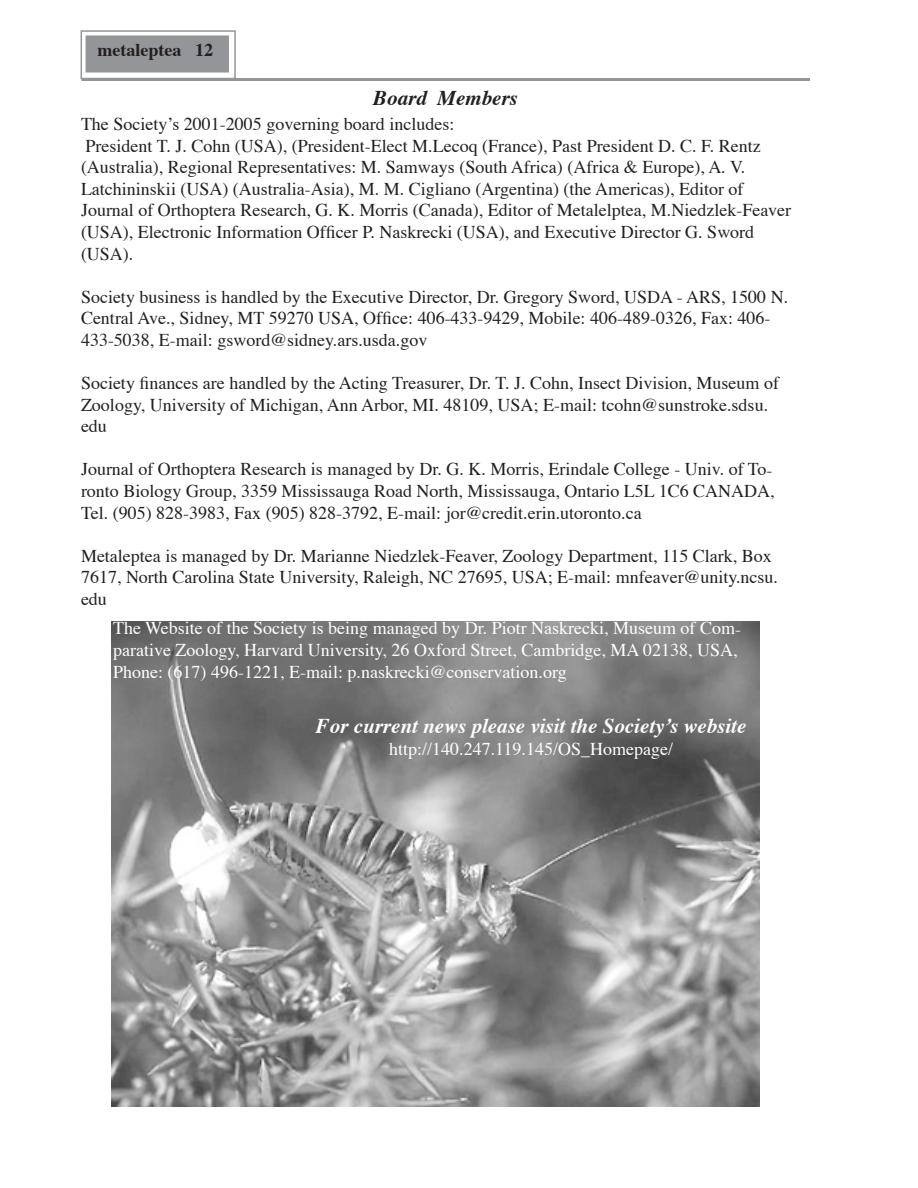
<style>
.page{position:relative;width:918px;height:1188px;background:#fff}
.page>*{position:absolute;margin:0;border:0;box-sizing:border-box;transform-origin:0 0}
.t1{font:italic 700 21px "Times";color:#fff}
.t2{font:italic 700 21px "Times";color:#231f20}
.t3{font:18px/21.6px "Times";color:#231f20}
.t4{font:18px/21.6px "Times";color:#fff}
.t5{font:700 18px "Times";color:#231f20}
</style>
<div class="page">
<hr style="left:81px;top:78px;width:729px;height:3px;background:#939598">
<div style="left:86px;top:36px;width:142px;height:36px;background:#939598"></div>
<div style="left:86px;top:35px;width:143px;height:38px;border:2px solid #939598"></div>
<div style="left:81px;top:30px;width:155px;height:49px;border:2px solid #939598"></div>
<img style="left:111px;top:621px;width:648px;height:486px">
<p class="t5" style="left:98px;top:33px;width:117px">metaleptea 12</p>
<p class="t2" style="left:373px;top:79px;width:146px">Board Members</p>
<p class="t3" style="left:81px;top:112px;width:712px">The Society’s 2001-2005 governing board includes:<br>President T. J. Cohn (USA), (President-Elect M.Lecoq (France), Past President D. C. F. Rentz (Australia), Regional Representatives: M. Samways (South Africa) (Africa &amp; Europe), A. V.<br>Latchininskii (USA) (Australia-Asia), M. M. Cigliano (Argentina) (the Americas), Editor of Journal of Orthoptera Research, G. K. Morris (Canada), Editor of Metalelptea, M.Niedzlek-Feaver (USA), Electronic Information Officer P. Naskrecki (USA), and Executive Director G. Sword (USA).</p>
<p class="t3" style="left:81px;top:284px;width:709px">Society business is handled by the Executive Director, Dr. Gregory Sword, USDA - ARS, 1500 N.<br>Central Ave., Sidney, MT 59270 USA, Office: 406-433-9429, Mobile: 406-489-0326, Fax: 406-<br>433-5038, E-mail: gsword@sidney.ars.usda.gov</p>
<p class="t3" style="left:81px;top:371px;width:700px">Society finances are handled by the Acting Treasurer, Dr. T. J. Cohn, Insect Division, Museum of<br>Zoology, University of Michigan, Ann Arbor, MI. 48109, USA; E-mail: tcohn@sunstroke.sdsu. edu</p>
<p class="t3" style="left:81px;top:457px;width:695px">Journal of Orthoptera Research is managed by Dr. G. K. Morris, Erindale College - Univ. of To&shy;ronto Biology Group, 3359 Mississauga Road North, Mississauga, Ontario L5L 1C6 CANADA,<br>Tel. (905) 828-3983, Fax (905) 828-3792, E-mail: jor@credit.erin.utoronto.ca</p>
<p class="t3" style="left:81px;top:544px;width:699px">Metaleptea is managed by Dr. Marianne Niedzlek-Feaver, Zoology Department, 115 Clark, Box<br>7617, North Carolina State University, Raleigh, NC 27695, USA; E-mail: mnfeaver@unity.ncsu. edu</p>
<p class="t4" style="left:113px;top:616px;width:630px">The Website of the Society is being managed by Dr. Piotr Naskrecki, Museum of Com&shy;parative Zoology, Harvard University, 26 Oxford Street, Cambridge, MA 02138, USA,<br>Phone: (617) 496-1221, E-mail: p.naskrecki@conservation.org</p>
<p class="t1" style="left:316px;top:706px;width:432px">For current news please visit the Society’s website</p>
<p class="t4" style="left:389px;top:736px;width:285px">http://140.247.119.145/OS_Homepage/</p>
</div>
